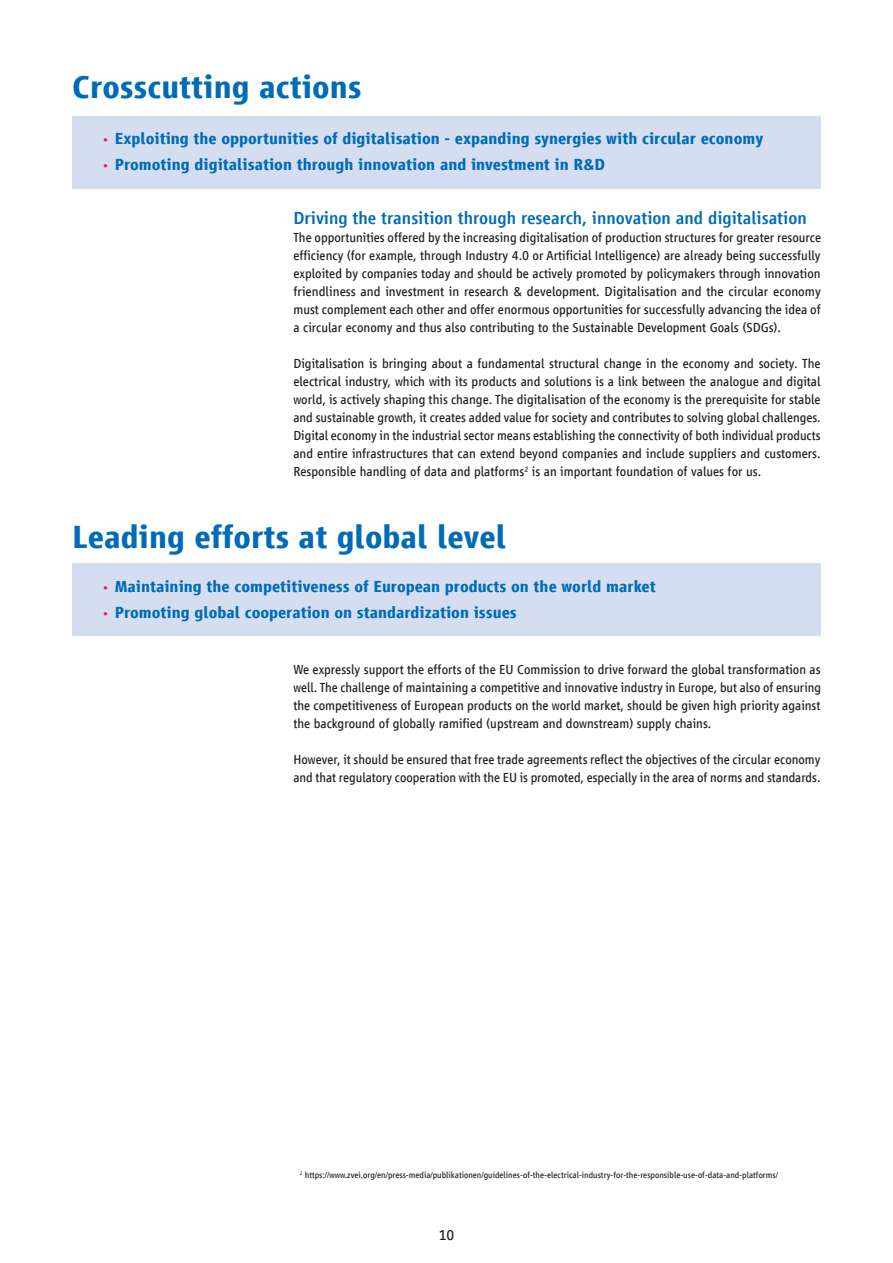
<style>
.page{position:relative;width:893px;height:1263px;background:#fff}
.page>*{position:absolute;margin:0;border:0;box-sizing:border-box;transform-origin:0 0}
.t1{font:700 33px "Vialog LT Com";color:#006cb7}
.t2{font:500 18px "Vialog LT Com";color:#006cb7}
.t3{font:700 16.5px "Vialog LT Com";color:#006cb7}
.t4{font:15px "Vialog LT Com";color:#231f20}
.t5{font:13.5px/18px "Vialog LT Com";color:#231f20;text-align:justify}
.t6{font:9px "Vialog LT Com";color:#231f20}
.s1{font-weight:400;font-size:13.5px;color:#ed1845}
</style>
<div class="page">
<div style="left:72px;top:116px;width:749px;height:72px;background:#d4def0"></div>
<div style="left:72px;top:563px;width:749px;height:73px;background:#d4def0"></div>
<h1 class="t1" style="left:72px;top:69px;width:291px">Crosscutting actions</h1>
<p class="t3" style="left:102px;top:129px;width:663px"><span class="s1">•</span> Exploiting the opportunities of digitalisation - expanding synergies with circular economy</p>
<p class="t3" style="left:102px;top:156px;width:505px"><span class="s1">•</span> Promoting digitalisation through innovation and investment in R&amp;D</p>
<h2 class="t2" style="left:293px;top:208px;width:515px">Driving the transition through research, innovation and digitalisation</h2>
<p class="t5" style="left:293px;top:229px;width:529px">The opportunities offered by the increasing digitalisation of production structures for greater resource efficiency (for example, through Industry 4.0 or Artificial Intelligence) are already being successfully exploited by companies today and should be actively promoted by policymakers through innovation friendliness and investment in research &amp; development. Digitalisation and the circular economy must complement each other and offer enormous opportunities for successfully advancing the idea of a circular economy and thus also contributing to the Sustainable Development Goals (SDGs).</p>
<p class="t5" style="left:293px;top:355px;width:529px">Digitalisation is bringing about a fundamental structural change in the economy and society. The electrical industry, which with its products and solutions is a link between the analogue and digital world, is actively shaping this change. The digitalisation of the economy is the prerequisite for stable and sustainable growth, it creates added value for society and contributes to solving global challenges.<br>Digital economy in the industrial sector means establishing the connectivity of both individual products and entire infrastructures that can extend beyond companies and include suppliers and customers.<br>Responsible handling of data and platforms<sup>2</sup> is an important foundation of values for us.</p>
<h1 class="t1" style="left:72px;top:519px;width:435px">Leading efforts at global level</h1>
<p class="t3" style="left:102px;top:577px;width:555px"><span class="s1">•</span> Maintaining the competitiveness of European products on the world market</p>
<p class="t3" style="left:102px;top:603px;width:416px"><span class="s1">•</span> Promoting global cooperation on standardization issues</p>
<p class="t5" style="left:293px;top:661px;width:529px">We expressly support the efforts of the EU Commission to drive forward the global transformation as well. The challenge of maintaining a competitive and innovative industry in Europe, but also of ensuring the competitiveness of European products on the world market, should be given high priority against the background of globally ramified (upstream and downstream) supply chains.</p>
<p class="t5" style="left:293px;top:751px;width:529px">However, it should be ensured that free trade agreements reflect the objectives of the circular economy and that regulatory cooperation with the EU is promoted, especially in the area of norms and standards.</p>
<p class="t6" style="left:300px;top:1170px;width:480px"><sup>2</sup> https://www.zvei.org/en/press-media/publikationen/guidelines-of-the-electrical-industry-for-the-responsible-use-of-data-and-platforms/</p>
<p class="t4" style="left:439px;top:1226px;width:17px">10</p>
</div>
